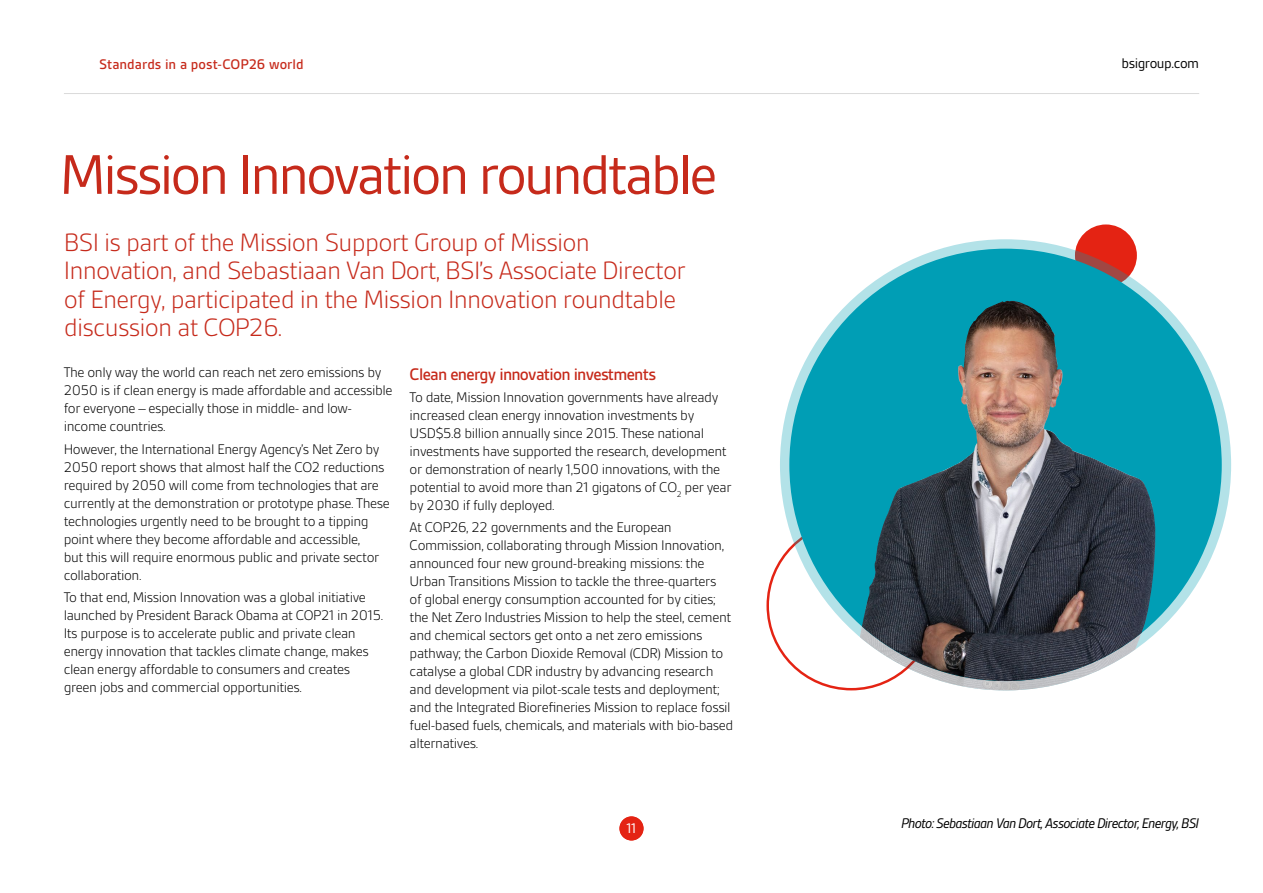
<style>
.page{position:relative;width:1263px;height:893px;background:#fff}
.page>*{position:absolute;margin:0;border:0;box-sizing:border-box;transform-origin:0 0}
.t1{font:60px "BSI Gesta";letter-spacing:-.05em;color:#c62a1b}
.t2{font:300 27px/28.5px "BSI Gesta";letter-spacing:-.03em;color:#c62a1b}
.t3{font:500 18px "BSI Gesta";letter-spacing:-.04em;color:#c62a1b}
.t4{font:300 15px/18px "BSI Gesta";letter-spacing:-.03em;color:#000}
.t5{font:italic 15px "BSI Gesta";letter-spacing:-.05em;color:#000}
.t6{font:500 15px "BSI Gesta";color:#c62a1b}
.t7{font:15px "BSI Gesta";letter-spacing:-.03em;color:#000}
.t8{font:15px "BSI Gesta";color:#fff}
</style>
<div class="page">
<div style="left:1075px;top:224px;width:62px;height:62px;background:#e42313;border-radius:50%"></div>
<svg style="left:780px;top:239px;width:451px;height:451px;background:#b1d8de"></svg>
<img style="left:860px;top:301px;width:210px;height:389px">
<div style="left:789px;top:249px;width:433px;height:432px;background:#009eb5;border-radius:50%"></div>
<img style="left:862px;top:301px;width:295px;height:380px">
<div style="left:619px;top:816px;width:24px;height:24px;background:#e42313;border-radius:50%"></div>
<hr style="left:64px;top:93px;width:1135px;height:1px;background:#dadada">
<p class="t6" style="left:99px;top:56px;width:206px">Standards in a post-COP26 world</p>
<p class="t7" style="left:1121px;top:55px;width:79px">bsigroup.com</p>
<h1 class="t1" style="left:60px;top:144px;width:659px">Mission Innovation roundtable</h1>
<h2 class="t2" style="left:64px;top:228px;width:624px">BSI is part of the Mission Support Group of Mission Innovation, and Sebastiaan Van Dort, BSI’s Associate Director of Energy, participated in the Mission Innovation roundtable discussion at COP26.</h2>
<p class="t4" style="left:64px;top:364px;width:330px">The only way the world can reach net zero emissions by 2050 is if clean energy is made affordable and accessible for everyone – especially those in middle- and low&shy;income countries.</p>
<p class="t4" style="left:64px;top:440px;width:328px">However, the International Energy Agency’s Net Zero by 2050 report shows that almost half the CO2 reductions required by 2050 will come from technologies that are currently at the demonstration or prototype phase. These technologies urgently need to be brought to a tipping point where they become affordable and accessible,<br>but this will require enormous public and private sector collaboration.</p>
<p class="t4" style="left:64px;top:588px;width:321px">To that end, Mission Innovation was a global initiative launched by President Barack Obama at COP21 in 2015.<br>Its purpose is to accelerate public and private clean energy innovation that tackles climate change, makes clean energy affordable to consumers and creates green jobs and commercial opportunities.</p>
<p class="t3" style="left:410px;top:364px;width:248px">Clean energy innovation investments</p>
<p class="t4" style="left:410px;top:388px;width:323px">To date, Mission Innovation governments have already increased clean energy innovation investments by USD$5.8 billion annually since 2015. These national investments have supported the research, development or demonstration of nearly 1,500 innovations, with the potential to avoid more than 21 gigatons of CO<sub>2</sub> per year by 2030 if fully deployed.</p>
<p class="t4" style="left:410px;top:518px;width:325px">At COP26, 22 governments and the European Commission, collaborating through Mission Innovation, announced four new ground-breaking missions: the Urban Transitions Mission to tackle the three-quarters<br>of global energy consumption accounted for by cities; the Net Zero Industries Mission to help the steel, cement and chemical sectors get onto a net zero emissions pathway; the Carbon Dioxide Removal (CDR) Mission to catalyse a global CDR industry by advancing research and development via pilot-scale tests and deployment; and the Integrated Biorefineries Mission to replace fossil fuel-based fuels, chemicals, and materials with bio-based alternatives.</p>
<p class="t8" style="left:626px;top:821px;width:11px">11</p>
<p class="t5" style="left:901px;top:815px;width:299px">Photo: Sebastiaan Van Dort, Associate Director, Energy, BSI</p>
</div>
